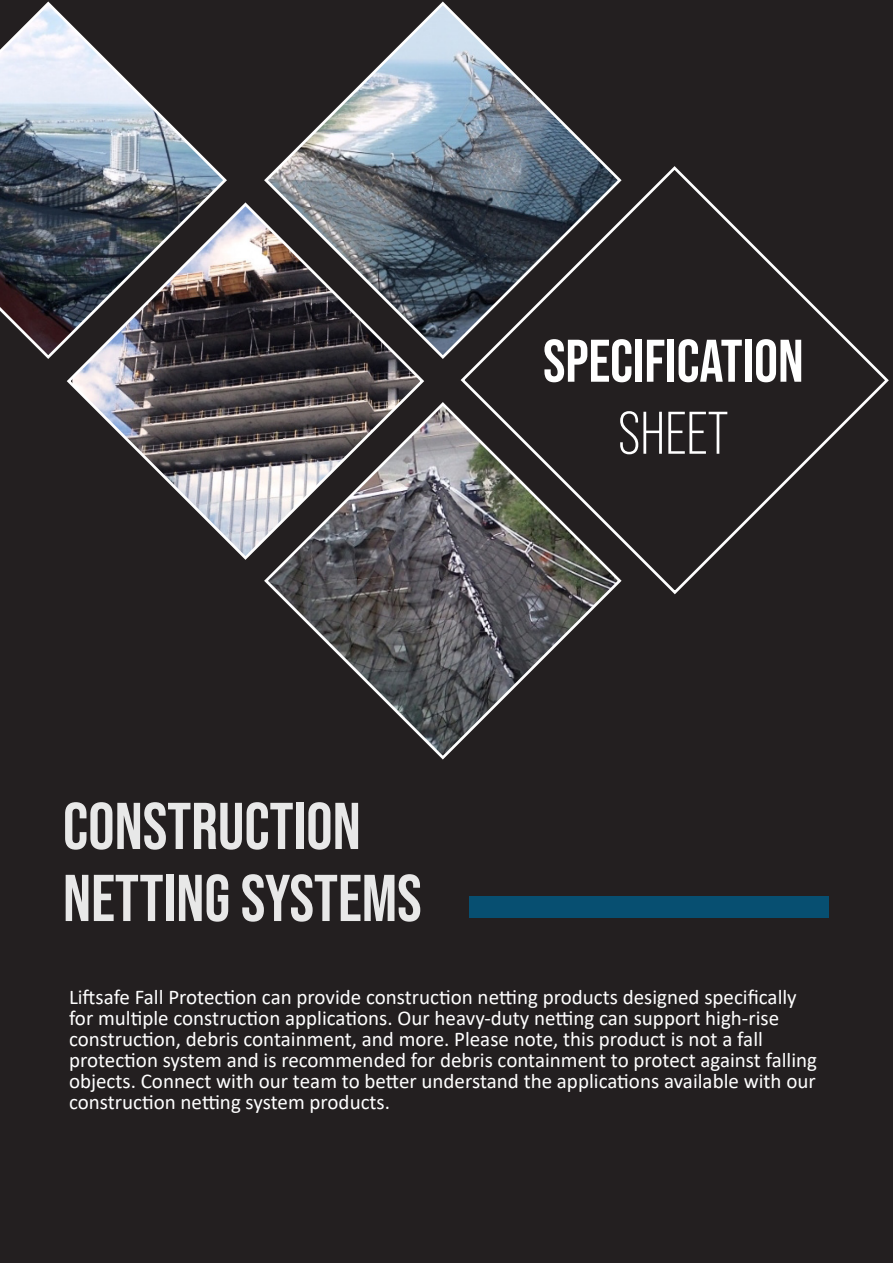
<style>
.page{position:relative;width:893px;height:1263px;background:#231f20}
.page>*{position:absolute;margin:0;border:0;box-sizing:border-box;transform-origin:0 0}
.t1{font:700 66px/72px "Bebas Neue Pro";color:#fff}
.t2{font:700 60px "Bebas Neue Pro";color:#fff}
.t3{font:60px "Bebas Neue Pro";color:#fff}
.t4{font:21px/21px "Calibri";color:#fff}
</style>
<div class="page">
<svg style="left:264px;top:1px;width:342px;height:358px"></svg>
<svg style="left:459px;top:164px;width:430px;height:431px"></svg>
<svg style="left:264px;top:400px;width:359px;height:360px"></svg>
<svg style="left:66px;top:200px;width:360px;height:362px"></svg>
<img style="left:0;top:1px;width:229px;height:360px">
<div style="left:470px;top:896px;width:359px;height:21px;background:#074f71"></div>
<p class="t2" style="left:543px;top:327px;width:262px">SPECIFICATION</p>
<p class="t3" style="left:618px;top:400px;width:112px">SHEET</p>
<h1 class="t1" style="left:63px;top:789px;width:360px">CONSTRUCTION<br>NETTING SYSTEMS</h1>
<p class="t4" style="left:69px;top:986px;width:750px">Liftsafe Fall Protection can provide construction netting products designed specifically for multiple construction applications. Our heavy-duty netting can support high-rise construction, debris containment, and more. Please note, this product is not a fall protection system and is recommended for debris containment to protect against falling objects. Connect with our team to better understand the applications available with our construction netting system products.</p>
</div>
